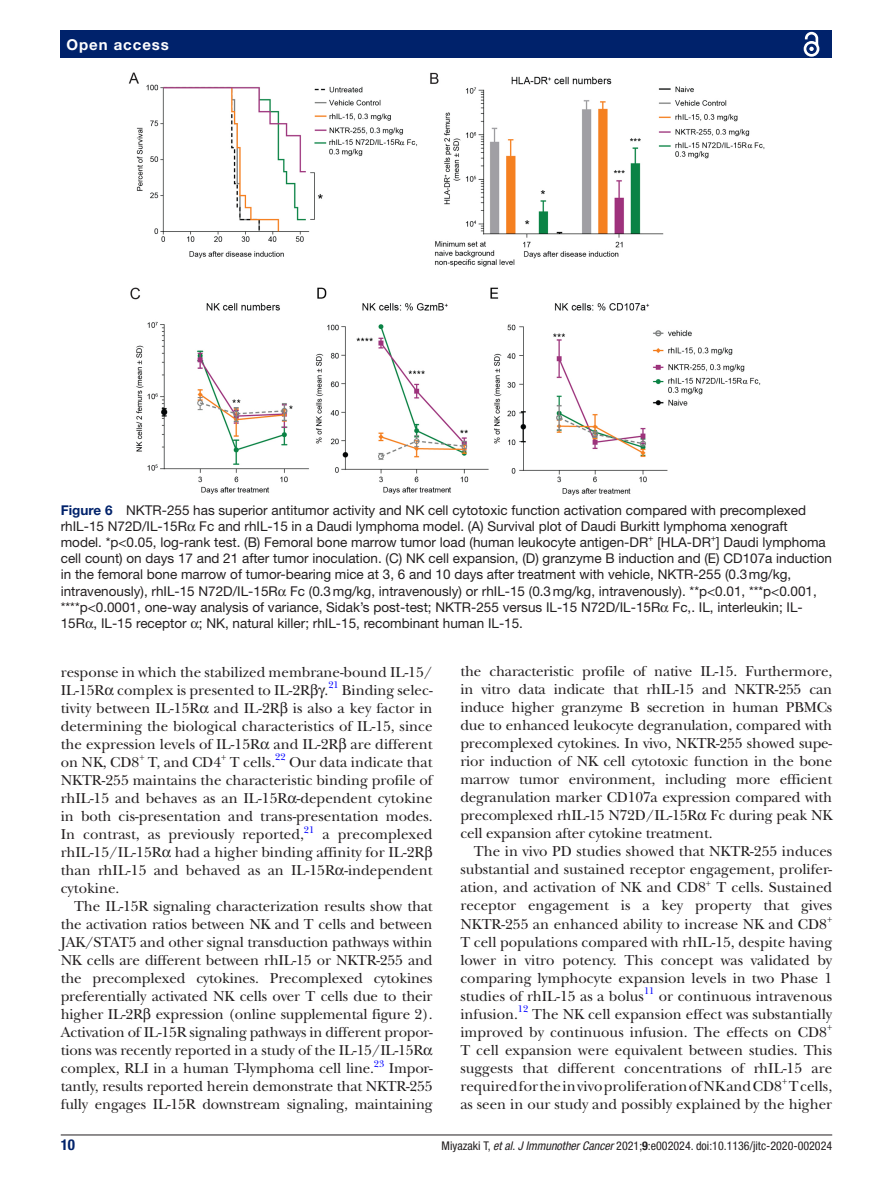
<style>
.page{position:relative;width:893px;height:1191px;background:#fff}
.page>*{position:absolute;margin:0;border:0;box-sizing:border-box;transform-origin:0 0}
.t1{font:15px/18px "New Baskerville";letter-spacing:-.01em;color:#231f20;text-align:justify}
.t2{font:700 15px "Helvetica Neue LT Std";letter-spacing:.065em;color:#fff}
.t3{font:700 condensed 15px "Helvetica Neue LT Std";color:#00226b}
.t4{font:13.5px/16.2px "Helvetica Neue LT Std";color:#231f20}
.t5{font:condensed 12px "Helvetica Neue LT Std";color:#231f20}
.t6{font:9.9px "New Baskerville";color:#00f}
.t7{font:9.9px "New Baskerville";color:#231f20}
.s1{font-weight:700;color:#00226b}
.s2{font-style:italic}
.s3{font-weight:700}
</style>
<div class="page">
<hr style="left:61px;top:1134px;width:771px;height:1px;background:#231f20">
<div style="left:61px;top:31px;width:771px;height:27px;background:#00226b"></div>
<svg style="left:803px;top:31px;width:17px;height:26px"></svg>
<img style="left:128px;top:73px;width:637px;height:423px">
<p class="t2" style="left:66px;top:35px;width:104px">Open access</p>
<p class="t4" style="left:61px;top:501px;width:773px"><span class="s1">Figure 6</span> NKTR-255 has superior antitumor activity and NK cell cytotoxic function activation compared with precomplexed rhIL-15 N72D/IL-15R Fc and rhIL-15 in a Daudi lymphoma model. (A) Survival plot of Daudi Burkitt lymphoma xenograft model. *p&lt;0.05, log-rank test. (B) Femoral bone marrow tumor load (human leukocyte antigen-DR<sup>+</sup> [HLA-DR<sup>+</sup>] Daudi lymphoma cell count) on days 17 and 21 after tumor inoculation. (C) NK cell expansion, (D) granzyme B induction and (E) CD107a induction in the femoral bone marrow of tumor-bearing mice at 3, 6 and 10 days after treatment with vehicle, NKTR-255 (0.3mg/kg, intravenously), rhIL-15 N72D/IL-15R Fc (0.3mg/kg, intravenously) or rhIL-15 (0.3mg/kg, intravenously). **p&lt;0.01, ***p&lt;0.001, ****p&lt;0.0001, one-way analysis of variance, Sidak’s post-test; NKTR-255 versus IL-15 N72D/IL-15R Fc,. IL, interleukin; IL-<br>15R , IL-15 receptor ; NK, natural killer; rhIL-15, recombinant human IL-15.</p>
<p class="t1" style="left:61px;top:663px;width:373px">response in which the stabilized membrane-bound IL-15/<br>IL-15R complex is presented to IL-2R .</p>
<p class="t6" style="left:328px;top:679px;width:12px">21</p>
<p class="t1" style="left:61px;top:681px;width:373px;text-indent:281px">Binding selec&shy;tivity between IL-15R and IL-2R is also a key factor in determining the biological characteristics of IL-15, since the expression levels of IL-15R and IL-2R are different on NK, CD8</p>
<p class="t7" style="left:139px;top:751px;width:7px">+</p>
<p class="t1" style="left:148px;top:753px;width:75px">T, and CD4</p>
<p class="t7" style="left:221px;top:751px;width:7px">+</p>
<p class="t1" style="left:230px;top:753px;width:47px">T cells.</p>
<p class="t6" style="left:275px;top:751px;width:12px">22</p>
<p class="t1" style="left:61px;top:753px;width:373px;text-indent:228px">Our data indicate that NKTR-255 maintains the characteristic binding profile of rhIL-15 and behaves as an IL-15R -dependent cytokine in both cis-presentation and trans-presentation modes.<br>In contrast, as previously reported,<sup>21</sup></p>
<p class="t1" style="left:61px;top:825px;width:373px;text-align:left;text-indent:262px">a precomplexed rhIL-15/IL-15R had a higher binding affinity for IL-2R than rhIL-15 and behaved as an IL-15R -independent cytokine.</p>
<p class="t1" style="left:61px;top:897px;width:373px;text-align:left;text-indent:14px">The IL-15R signaling characterization results show that the activation ratios between NK and T cells and between JAK/STAT5 and other signal transduction pathways within NK cells are different between rhIL-15 or NKTR-255 and the precomplexed cytokines. Precomplexed cytokines preferentially activated NK cells over T cells due to their higher IL-2R expression (online supplemental figure 2).<br>Activation of IL-15R signaling pathways in different propor&shy;tions was recently reported in a study of the IL-15/IL-15R complex, RLI in a human T-lymphoma cell line.<sup>23</sup> Impor&shy;tantly, results reported herein demonstrate that NKTR-255 fully engages IL-15R downstream signaling, maintaining</p>
<p class="t1" style="left:460px;top:662px;width:373px">the characteristic profile of native IL-15. Furthermore, in vitro data indicate that rhIL-15 and NKTR-255 can induce higher granzyme B secretion in human PBMCs due to enhanced leukocyte degranulation, compared with precomplexed cytokines. In vivo, NKTR-255 showed supe&shy;rior induction of NK cell cytotoxic function in the bone marrow tumor environment, including more efficient degranulation marker CD107a expression compared with precomplexed rhIL-15 N72D/IL-15R Fc during peak NK cell expansion after cytokine treatment.</p>
<p class="t1" style="left:460px;top:842px;width:373px;text-indent:14px">The in vivo PD studies showed that NKTR-255 induces substantial and sustained receptor engagement, prolifer&shy;ation, and activation of NK and CD8</p>
<p class="t7" style="left:706px;top:876px;width:7px">+</p>
<p class="t1" style="left:460px;top:878px;width:373px;text-indent:256px">T cells. Sustained receptor engagement is a key property that gives NKTR-255 an enhanced ability to increase NK and CD8</p>
<p class="t7" style="left:827px;top:912px;width:7px">+</p>
<p class="t1" style="left:460px;top:932px;width:373px">T cell populations compared with rhIL-15, despite having lower in vitro potency. This concept was validated by comparing lymphocyte expansion levels in two Phase 1 studies of rhIL-15 as a bolus<sup>11</sup> or continuous intravenous infusion.</p>
<p class="t6" style="left:518px;top:1003px;width:12px">12</p>
<p class="t1" style="left:460px;top:1005px;width:373px;text-indent:72px">The NK cell expansion effect was substantially improved by continuous infusion. The effects on CD8<sup>+ </sup>T cell expansion were equivalent between studies. This suggests that different concentrations of rhIL-15 are required for the in vivo proliferation of NK and CD8 T cells,</p>
<p class="t7" style="left:782px;top:1075px;width:7px">+</p>
<p class="t1" style="left:460px;top:1095px;width:373px">as seen in our study and possibly explained by the higher</p>
<p class="t3" style="left:61px;top:1135px;width:16px">10</p>
<p class="t5" style="left:442px;top:1138px;width:392px">Miyazaki T, <span class="s2">et al</span>. <span class="s2">J Immunother Cancer</span> 2021;<span class="s3">9</span>:e002024. doi:10.1136/jitc-2020-002024</p>
</div>
